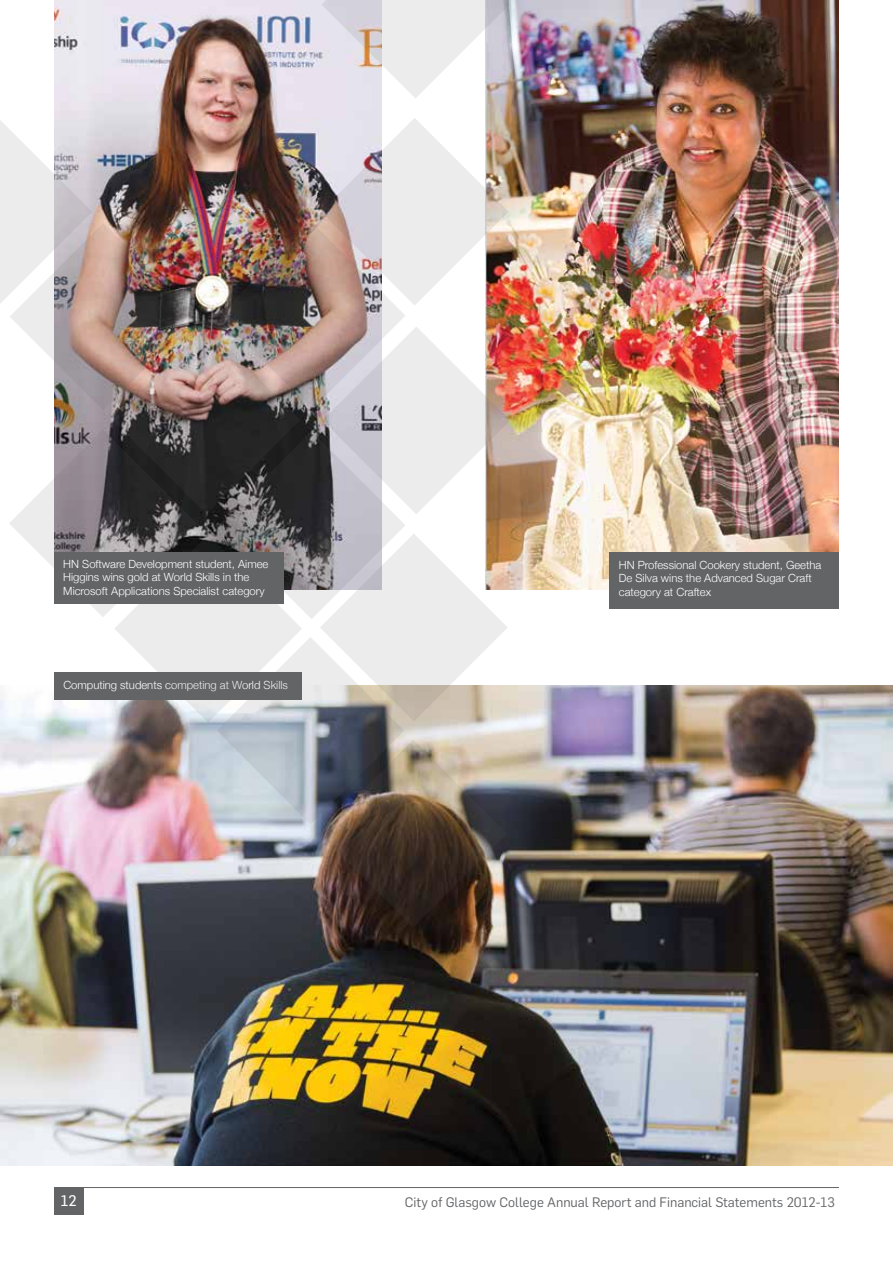
<style>
.page{position:relative;width:893px;height:1263px;background:#fff}
.page>*{position:absolute;margin:0;border:0;box-sizing:border-box;transform-origin:0 0}
.t1{font:15px "Flama Basic";color:#fff}
.t2{font:13.5px "Flama";color:#636466}
.t3{font:300 11.25px/13.5px "Helvetica Neue";color:#fff}
</style>
<div class="page">
<hr style="left:54px;top:1187px;width:785px;height:1px;background:#636466">
<div style="left:54px;top:1187px;width:30px;height:27px;background:#636466"></div>
<img style="left:486px;top:0;width:353px;height:589px">
<img style="left:0;top:686px;width:893px;height:479px">
<div style="left:610px;top:552px;width:229px;height:56px;background:#636466"></div>
<img style="left:54px;top:0;width:327px;height:118px">
<svg style="left:322px;top:0;width:187px;height:99px"></svg>
<img style="left:0;top:118px;width:510px;height:809px">
<div style="left:54px;top:552px;width:229px;height:51px;background:#636466"></div>
<p class="t3" style="left:63px;top:556px;width:207px">HN Software Development student, Aimee<br>Higgins wins gold at World Skills in the<br>Microsoft Applications Specialist category</p>
<p class="t3" style="left:63px;top:678px;width:226px">Computing students competing at World Skills</p>
<p class="t3" style="left:619px;top:558px;width:204px">HN Professional Cookery student, Geetha<br>De Silva wins the Advanced Sugar Craft category at Craftex</p>
<h1 class="t1" style="left:61px;top:1190px;width:17px">12</h1>
<p class="t2" style="left:405px;top:1192px;width:431px">City of Glasgow College Annual Report and Financial Statements 2012-13</p>
</div>
